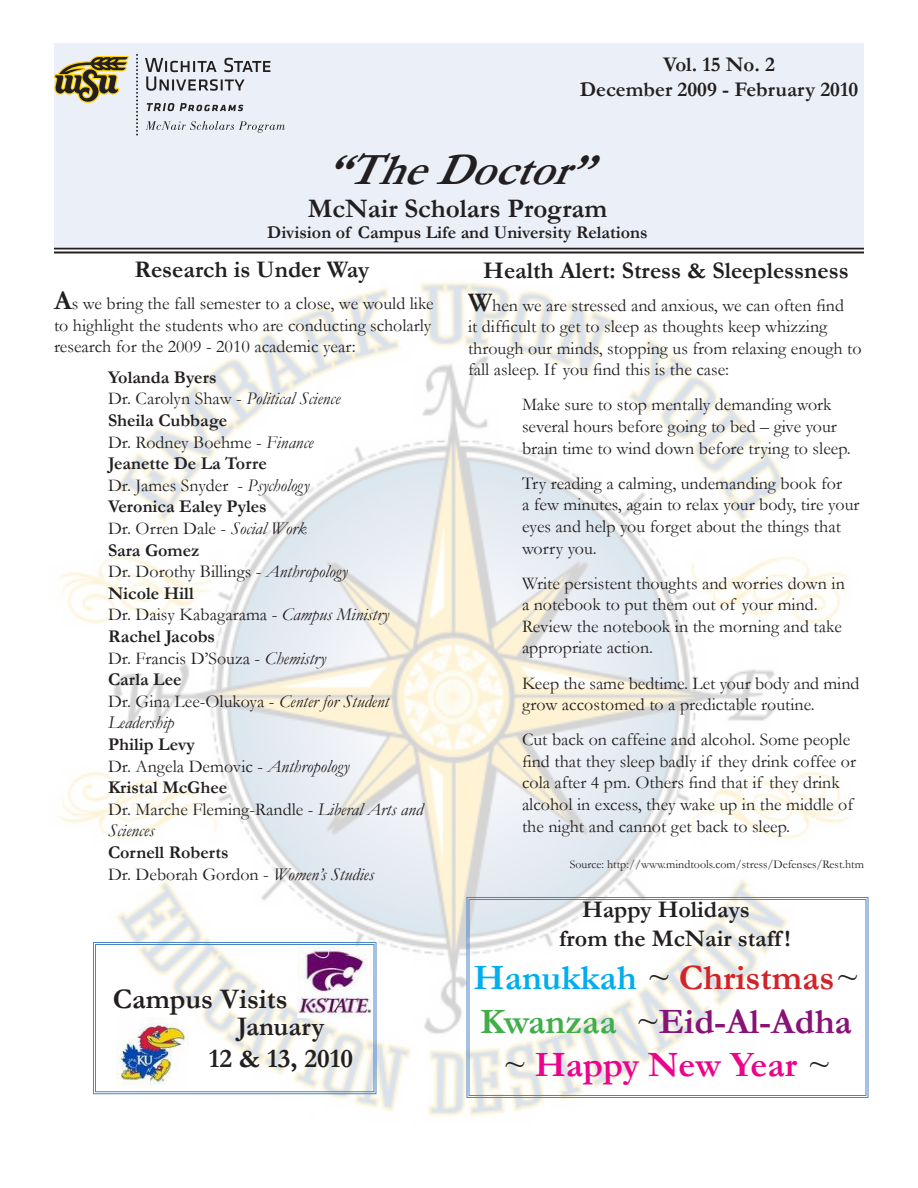
<style>
.page{position:relative;width:918px;height:1188px;background:#fff}
.page>*{position:absolute;margin:0;border:0;box-sizing:border-box;transform-origin:0 0}
.t1{font:italic 700 45px "Garamond";color:#231f20}
.t2{font:700 36px/43.2px "Garamond";color:#ed028c;text-align:center}
.t3{font:700 36px "Garamond";color:#d1232a}
.t4{font:700 28.5px "Garamond";color:#231f20}
.t5{font:700 27px "Garamond";color:#231f20}
.t6{font:700 24px "Garamond";color:#231f20}
.t7{font:700 21px "Garamond";color:#231f20}
.t8{font:18px/21.6px "Garamond";color:#231f20}
.t9{font:700 18px "Garamond";color:#231f20}
.t10{font:italic 18px/21.6px "Garamond";color:#231f20}
.t11{font:12px "Garamond";color:#231f20}
.s1{font-weight:700;font-size:27px}
.s2{font-style:normal}
.s3{font-style:italic}
.s4{color:#00aeef}
.s5{font-weight:400;font-style:italic;color:#231f20}
.s6{color:#40ae49}
.s7{color:#881277}
</style>
<div class="page">
<img style="left:59px;top:282px;width:790px;height:835px">
<hr style="left:54px;top:247px;width:810px;height:2px;background:#231f20">
<hr style="left:54px;top:252px;width:810px;height:1px;background:#231f20">
<div style="left:54px;top:44px;width:810px;height:204px;background:#ebf0f8"></div>
<svg style="left:93px;top:942px;width:284px;height:153px"></svg>
<div style="left:95px;top:944px;width:279px;height:148px;border:1px solid #4d84c4"></div>
<svg style="left:466px;top:896px;width:403px;height:202px"></svg>
<div style="left:469px;top:899px;width:397px;height:197px;border:1px solid #4d84c4"></div>
<img style="left:116px;top:1018px;width:72px;height:72px">
<img style="left:298px;top:948px;width:73px;height:70px">
<svg style="left:54px;top:56px;width:75px;height:47px"></svg>
<svg style="left:136px;top:54px;width:2px;height:81px"></svg>
<svg style="left:145px;top:58px;width:125px;height:33px"></svg>
<svg style="left:147px;top:103px;width:27px;height:8px"></svg>
<svg style="left:180px;top:103px;width:63px;height:8px"></svg>
<svg style="left:146px;top:121px;width:139px;height:12px"></svg>
<p class="t7" style="left:663px;top:52px;width:113px">Vol. 15 No. 2</p>
<p class="t7" style="left:580px;top:77px;width:280px">December 2009 - February 2010</p>
<p class="t1" style="left:325px;top:143px;width:291px">“TheDoctor”</p>
<p class="t5" style="left:308px;top:192px;width:301px">McNair Scholars Program</p>
<p class="t9" style="left:267px;top:222px;width:382px">Division of Campus Life and University Relations</p>
<p class="t6" style="left:135px;top:255px;width:236px">Research is Under Way</p>
<p class="t8" style="left:54px;top:292px;width:381px"><span class="s1">A</span>s we bring the fall semester to a close, we would like to highlight the students who are conducting scholarly research for the 2009 - 2010 academic year:</p>
<p class="t9" style="left:108px;top:366px;width:110px">Yolanda Byers</p>
<p class="t10" style="left:108px;top:388px;width:234px"><span class="s2">Dr. Carolyn Shaw -</span> Political Science</p>
<p class="t9" style="left:108px;top:410px;width:121px">Sheila Cubbage</p>
<p class="t8" style="left:108px;top:431px;width:207px">Dr. Rodney Boehme - <span class="s3">Finance</span></p>
<p class="t9" style="left:108px;top:453px;width:160px">Jeanette De La Torre</p>
<p class="t8" style="left:108px;top:474px;width:203px">Dr. James Snyder - <span class="s3">Psychology</span></p>
<p class="t9" style="left:108px;top:496px;width:160px">Veronica Ealey Pyles</p>
<p class="t8" style="left:108px;top:517px;width:200px">Dr. Orren Dale - <span class="s3">Social Work</span></p>
<p class="t9" style="left:108px;top:539px;width:93px">Sara Gomez</p>
<p class="t8" style="left:108px;top:561px;width:241px">Dr. Dorothy Billings - <span class="s3">Anthropology</span></p>
<p class="t9" style="left:108px;top:582px;width:87px">Nicole Hill</p>
<p class="t8" style="left:108px;top:604px;width:283px">Dr. Daisy Kabagarama - <span class="s3">Campus Ministry</span></p>
<p class="t9" style="left:108px;top:626px;width:109px">Rachel Jacobs</p>
<p class="t8" style="left:108px;top:647px;width:220px">Dr. Francis D’Souza - <span class="s3">Chemistry</span></p>
<p class="t9" style="left:108px;top:669px;width:75px">Carla Lee</p>
<p class="t10" style="left:108px;top:690px;width:283px"><span class="s2">Dr. Gina Lee-Olukoya -</span> Center for Student<br>Leadership</p>
<p class="t9" style="left:108px;top:734px;width:88px">Philip Levy</p>
<p class="t8" style="left:108px;top:755px;width:243px">Dr. Angela Demovic - <span class="s3">Anthropology</span></p>
<p class="t9" style="left:108px;top:777px;width:121px">Kristal McGhee</p>
<p class="t8" style="left:108px;top:798px;width:317px">Dr. Marche Fleming-Randle - <span class="s3">Liberal Arts and<br>Sciences</span></p>
<p class="t9" style="left:108px;top:842px;width:122px">Cornell Roberts</p>
<p class="t8" style="left:108px;top:863px;width:268px">Dr. Deborah Gordon - <span class="s3">Women’s Studies</span></p>
<p class="t4" style="left:113px;top:982px;width:176px">Campus Visits</p>
<p class="t5" style="left:237px;top:1010px;width:89px">January</p>
<p class="t5" style="left:209px;top:1042px;width:146px">12 &amp; 13, 2010</p>
<p class="t6" style="left:483px;top:256px;width:367px">Health Alert: Stress &amp; Sleeplessness</p>
<p class="t8" style="left:468px;top:294px;width:395px"><span class="s1">W</span>hen we are stressed and anxious, we can often find<br>it difficult to get to sleep as thoughts keep whizzing through our minds, stopping us from relaxing enough to fall asleep. If you find this is the case:</p>
<p class="t8" style="left:522px;top:394px;width:330px">Make sure to stop mentally demanding work several hours before going to bed – give your brain time to wind down before trying to sleep.</p>
<p class="t8" style="left:522px;top:472px;width:339px">Try reading a calming, undemanding book for<br>a few minutes, again to relax your body, tire your eyes and help you forget about the things that worry you.</p>
<p class="t8" style="left:522px;top:572px;width:324px">Write persistent thoughts and worries down in a notebook to put them out of your mind.<br>Review the notebook in the morning and take appropriate action.</p>
<p class="t8" style="left:522px;top:672px;width:339px">Keep the same bedtime. Let your body and mind grow accostomed to a predictable routine.</p>
<p class="t8" style="left:522px;top:729px;width:336px">Cut back on caffeine and alcohol. Some people find that they sleep badly if they drink coffee or cola after 4 pm. Others find that if they drink alcohol in excess, they wake up in the middle of the night and cannot get back to sleep.</p>
<p class="t11" style="left:570px;top:857px;width:296px">Source: http://www.mindtools.com/stress/Defenses/Rest.htm</p>
<p class="t6" style="left:582px;top:896px;width:169px">Happy Holidays</p>
<p class="t6" style="left:559px;top:924px;width:233px">from the McNair staff !</p>
<p class="t3" style="left:474px;top:957px;width:386px"><span class="s4">Hanukkah</span> <span class="s5">~</span> Christmas<span class="s5">~</span></p>
<p class="t2" style="left:480px;top:999px;width:373px"><span class="s6">Kwanzaa</span> <span class="s5">~</span><span class="s7">Eid-Al-Adha </span><span class="s5">~</span> Happy New Year <span class="s5">~</span></p>
</div>
